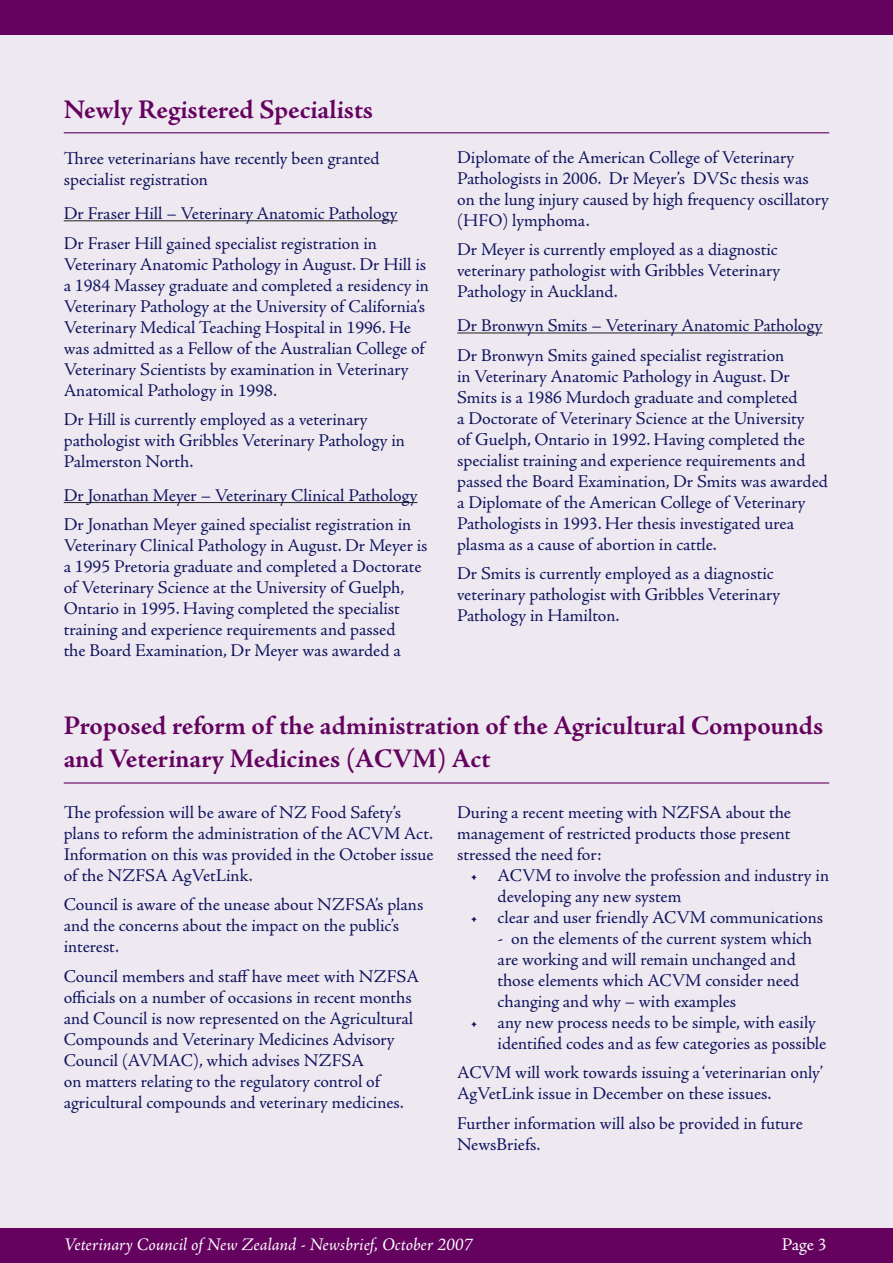
<style>
.page{position:relative;width:893px;height:1263px;background:#eee9f1}
.page>*{position:absolute;margin:0;border:0;box-sizing:border-box;transform-origin:0 0}
.t1{font:700 27px/33px "Adobe Jenson Pro";letter-spacing:-.005em;color:#650260}
.t2{font:18px/21px "Adobe Jenson Pro";color:#11155e}
.t3{font:italic 18px "Adobe Jenson Pro";color:#fff}
.t4{font:18px "Adobe Jenson Pro";color:#fff}
</style>
<div class="page">
<div style="left:0;top:0;width:893px;height:34px;background:#650260"></div>
<div style="left:0;top:1229px;width:893px;height:34px;background:#650260"></div>
<hr style="left:64px;top:220px;width:334px;height:1px;background:#231f20">
<hr style="left:64px;top:502px;width:353px;height:1px;background:#231f20">
<hr style="left:457px;top:333px;width:365px;height:1px;background:#231f20">
<hr style="left:64px;top:132px;width:765px;height:1px;background:#650260">
<hr style="left:64px;top:782px;width:765px;height:2px;background:#650260">
<h1 class="t1" style="left:64px;top:95px;width:311px">Newly Registered Specialists</h1>
<p class="t2" style="left:64px;top:150px;width:317px">Three veterinarians have recently been granted specialist registration</p>
<p class="t2" style="left:64px;top:200px;width:335px;line-height:29.5px">Dr Fraser Hill – Veterinary Anatomic Pathology<br>Dr Fraser Hill gained specialist registration in</p>
<p class="t2" style="left:64px;top:255px;width:367px">Veterinary Anatomic Pathology in August. Dr Hill is a 1984 Massey graduate and completed a residency in Veterinary Pathology at the University of California’s Veterinary Medical Teaching Hospital in 1996. He was admitted as a Fellow of the Australian College of Veterinary Scientists by examination in Veterinary Anatomical Pathology in 1998.</p>
<p class="t2" style="left:64px;top:410px;width:343px">Dr Hill is currently employed as a veterinary pathologist with Gribbles Veterinary Pathology in<br>Palmerston North.</p>
<p class="t2" style="left:64px;top:482px;width:355px;line-height:29.5px">Dr Jonathan Meyer – Veterinary Clinical Pathology<br>Dr Jonathan Meyer gained specialist registration in</p>
<p class="t2" style="left:64px;top:537px;width:365px">Veterinary Clinical Pathology in August. Dr Meyer is a 1995 Pretoria graduate and completed a Doctorate of Veterinary Science at the University of Guelph, Ontario in 1995. Having completed the specialist training and experience requirements and passed<br>the Board Examination, Dr Meyer was awarded a</p>
<p class="t2" style="left:457px;top:148px;width:373px">Diplomate of the American College of Veterinary Pathologists in 2006. Dr Meyer’s DVSc thesis was on the lung injury caused by high frequency oscillatory (HFO) lymphoma.</p>
<p class="t2" style="left:457px;top:241px;width:325px">Dr Meyer is currently employed as a diagnostic veterinary pathologist with Gribbles Veterinary<br>Pathology in Auckland.</p>
<p class="t2" style="left:457px;top:312px;width:367px;line-height:29.5px">Dr Bronwyn Smits – Veterinary Anatomic Pathology<br>Dr Bronwyn Smits gained specialist registration</p>
<p class="t2" style="left:457px;top:367px;width:372px">in Veterinary Anatomic Pathology in August. Dr Smits is a 1986 Murdoch graduate and completed<br>a Doctorate of Veterinary Science at the University<br>of Guelph, Ontario in 1992. Having completed the specialist training and experience requirements and passed the Board Examination, Dr Smits was awarded a Diplomate of the American College of Veterinary Pathologists in 1993. Her thesis investigated urea plasma as a cause of abortion in cattle.</p>
<p class="t2" style="left:457px;top:565px;width:325px">Dr Smits is currently employed as a diagnostic veterinary pathologist with Gribbles Veterinary<br>Pathology in Hamilton.</p>
<h1 class="t1" style="left:64px;top:711px;width:761px">Proposed reform of the administration of the Agricultural Compounds and Veterinary Medicines (ACVM) Act</h1>
<p class="t2" style="left:64px;top:803px;width:371px">The profession will be aware of NZ Food Safety’s plans to reform the administration of the ACVM Act.<br>Information on this was provided in the October issue of the NZFSA AgVetLink.</p>
<p class="t2" style="left:64px;top:895px;width:361px">Council is aware of the unease about NZFSA’s plans and the concerns about the impact on the public’s interest.</p>
<p class="t2" style="left:64px;top:967px;width:357px">Council members and staff have meet with NZFSA officials on a number of occasions in recent months and Council is now represented on the Agricultural Compounds and Veterinary Medicines Advisory Council (AVMAC), which advises NZFSA<br>on matters relating to the regulatory control of agricultural compounds and veterinary medicines.</p>
<p class="t2" style="left:457px;top:803px;width:335px;text-align:justify">During a recent meeting with NZFSA about the management of restricted products those present stressed the need for:</p>
<p class="t2" style="left:498px;top:866px;width:333px;text-indent:-27px">• ACVM to involve the profession and industry in developing any new system</p>
<p class="t2" style="left:471px;top:908px;width:354px">• clear and user friendly ACVM communications</p>
<p class="t2" style="left:498px;top:929px;width:316px">- on the elements of the current system which are working and will remain unchanged and those elements which ACVM consider need changing and why – with examples</p>
<p class="t2" style="left:498px;top:1013px;width:330px;text-indent:-27px">• any new process needs to be simple, with easily identified codes and as few categories as possible</p>
<p class="t2" style="left:457px;top:1063px;width:367px">ACVM will work towards issuing a ‘veterinarian only’<br>AgVetLink issue in December on these issues.</p>
<p class="t2" style="left:457px;top:1114px;width:347px">Further information will also be provided in future<br>NewsBriefs.</p>
<p class="t3" style="left:64px;top:1238px;width:410px">Veterinary Council of New Zealand - Newsbrief, October 2007</p>
<p class="t4" style="left:782px;top:1237px;width:46px">Page 3</p>
</div>
